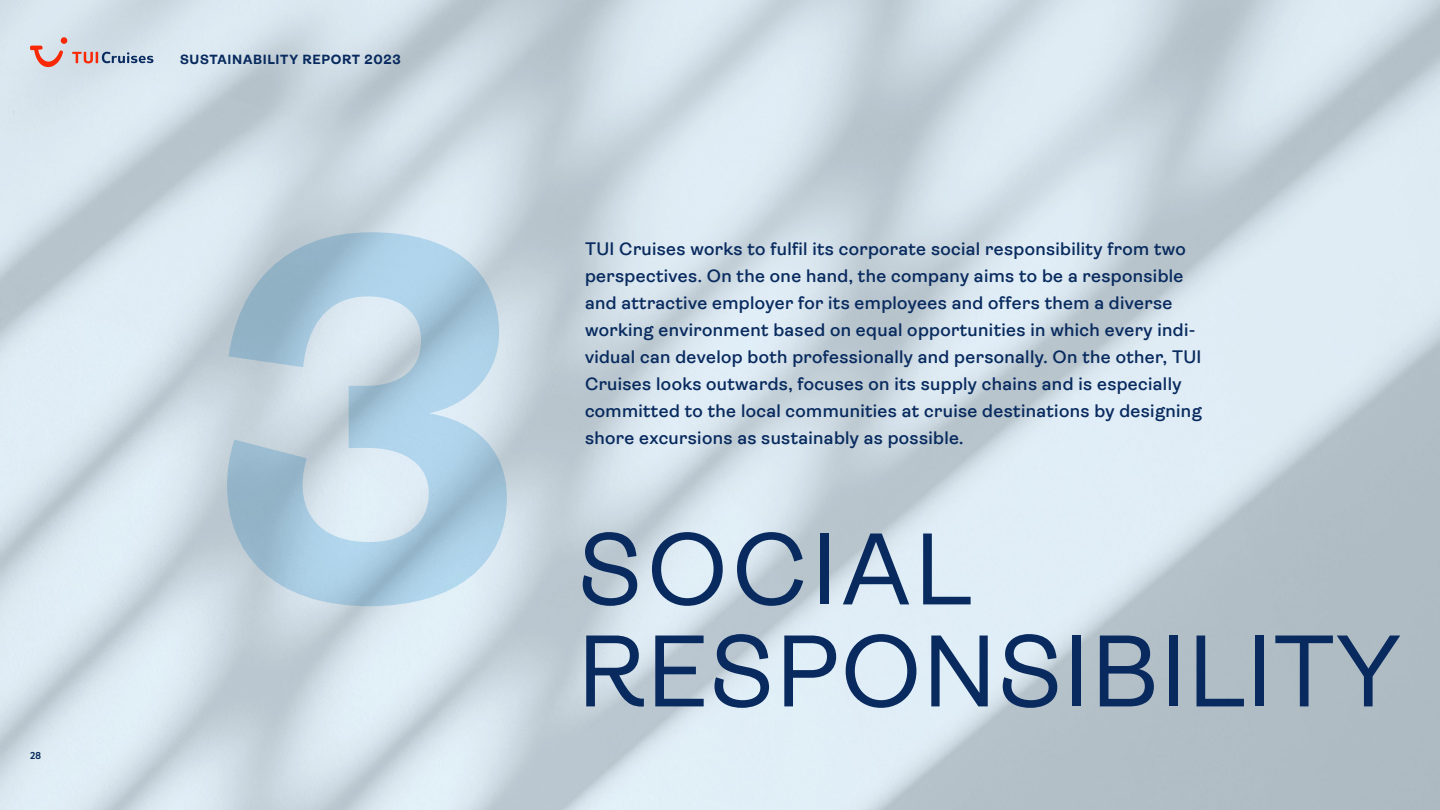
<style>
.page{position:relative;width:1440px;height:810px;background:#fff}
.page>*{position:absolute;margin:0;border:0;box-sizing:border-box;transform-origin:0 0}
.t1{font:102px/102px "Ambit";letter-spacing:.01em;color:#082a5e}
.t2{font:600 18px/27px "Ambit";letter-spacing:.02em;color:#082a5e}
.t3{font:700 13.5px "Ambit";letter-spacing:.05em;color:#082a5e}
.t4{font:300 11.25px "TUI Type";color:#082a5e}
</style>
<div class="page">
<svg style="left:227px;top:232px;width:280px;height:374px;background:#b6d0e0"></svg>
<svg style="left:30px;top:37px;width:123px;height:31px;background:#ccc2c8"></svg>
<p class="t3" style="left:180px;top:52px;width:222px">SUSTAINABILITY REPORT 2023</p>
<p class="t4" style="left:30px;top:749px;width:13px">28</p>
<p class="t2" style="left:585px;top:235px;width:618px">TUI Cruises works to fulfil its corporate social responsibility from two perspectives. On the one hand, the company aims to be a responsible and attractive employer for its employees and offers them a diverse working environment based on equal opportunities in which every indi&shy;vidual can develop both professionally and personally. On the other, TUI Cruises looks outwards, focuses on its supply chains and is especially committed to the local communities at cruise destinations by designing shore excursions as sustainably as possible.</p>
<h1 class="t1" style="left:577px;top:519px;width:396px">SOCIAL<br>RES</h1>
<h1 class="t1" style="left:776px;top:621px;width:626px">PONSIBILITY</h1>
</div>
